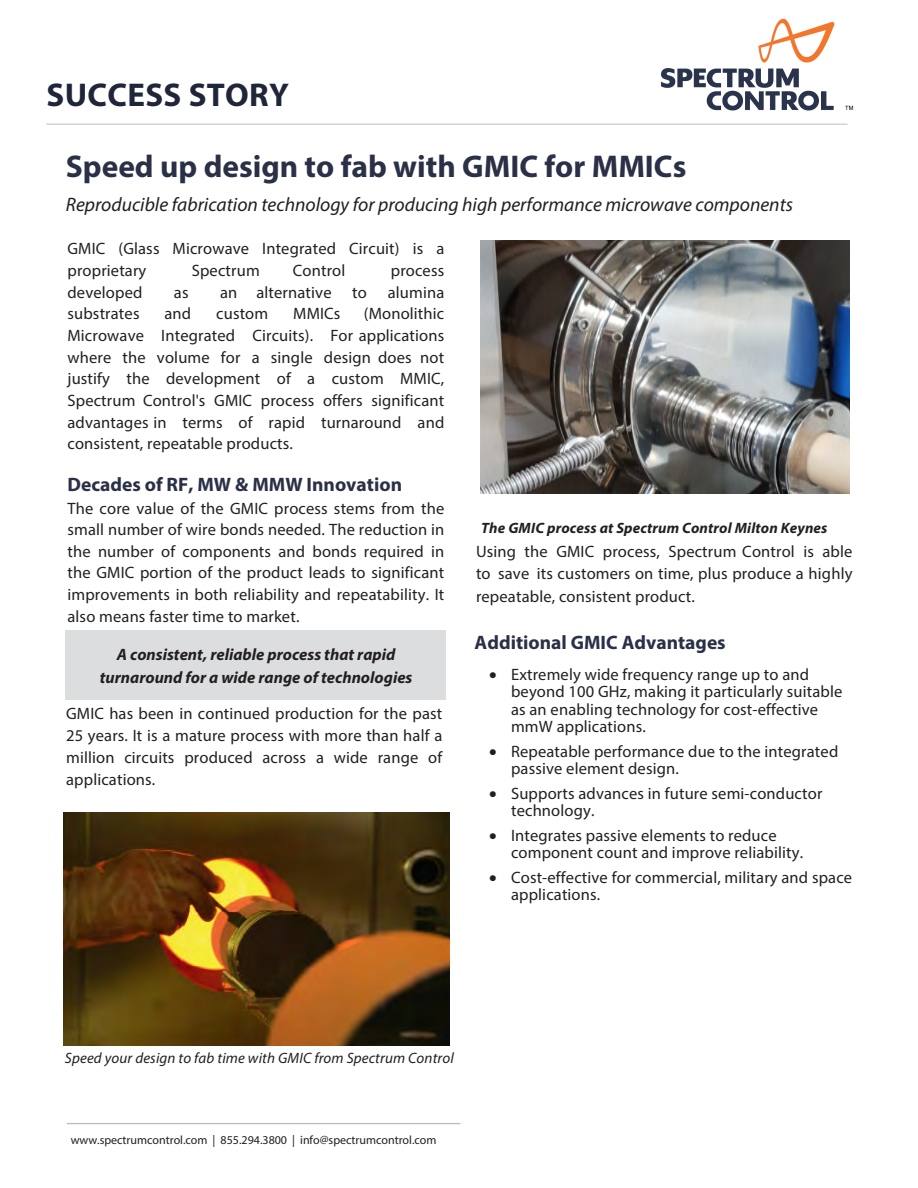
<style>
.page{position:relative;width:918px;height:1188px;background:#fff}
.page>*{position:absolute;margin:0;border:0;box-sizing:border-box;transform-origin:0 0}
.t1{font:700 33px "Myriad";letter-spacing:.01em;color:#1f263a}
.t2{font:700 31.5px "Myriad Pro";color:#2a3046}
.t3{font:italic 19.5px "Myriad Pro";color:#231f20}
.t4{font:700 19.5px "Myriad Pro";color:#2a3046}
.t5{font:16.5px/21.8px "Myriad Pro";letter-spacing:.01em;color:#231f20}
.t6{font:italic 700 16.5px/22.8px "Myriad Pro";color:#231f20;text-align:center}
.t7{font:italic 15px "Myriad Pro";letter-spacing:.01em;color:#231f20}
.t8{font:italic 700 15px "Myriad Pro";letter-spacing:.01em;color:#231f20}
.t9{font:12px "Myriad";color:#231f20}
.s1{font-family:"Myriad Pro"}
</style>
<div class="page">
<img style="left:63px;top:812px;width:387px;height:233px">
<div style="left:65px;top:630px;width:381px;height:70px;background:#dcdddf"></div>
<img style="left:480px;top:240px;width:370px;height:254px">
<img style="left:653px;top:18px;width:201px;height:106px">
<hr style="left:46px;top:124px;width:802px;height:1px;background:#bcbdc0">
<hr style="left:67px;top:1123px;width:394px;height:1px;background:#bcbdc0">
<h1 class="t1" style="left:47px;top:78px;width:244px">SUCCESS STORY</h1>
<h2 class="t2" style="left:66px;top:146px;width:622px">Speed up design to fab with GMIC for MMICs</h2>
<p class="t3" style="left:66px;top:193px;width:729px">Reproducible fabrication technology for producing high performance microwave components</p>
<p class="t5" style="left:67px;top:238px;width:378px">GMIC (Glass Microwave Integrated Circuit) is a proprietary</p>
<p class="t5" style="left:192px;top:259px;width:69px">Spectrum</p>
<p class="t5" style="left:293px;top:259px;width:54px">Control</p>
<p class="t5" style="left:391px;top:259px;width:55px">process</p>
<p class="t5" style="left:68px;top:281px;width:76px">developed</p>
<p class="t5" style="left:174px;top:281px;width:16px">as</p>
<p class="t5" style="left:220px;top:281px;width:113px">an alternative</p>
<p class="t5" style="left:352px;top:281px;width:16px">to</p>
<p class="t5" style="left:388px;top:281px;width:58px">alumina</p>
<p class="t5" style="left:68px;top:303px;width:74px">substrates</p>
<p class="t5" style="left:165px;top:303px;width:28px">and</p>
<p class="t5" style="left:216px;top:303px;width:54px">custom</p>
<p class="t5" style="left:293px;top:303px;width:49px">MMICs</p>
<p class="t5" style="left:68px;top:303px;width:378px;text-align:justify;text-indent:296px">(Monolithic Microwave Integrated Circuits). For applications where the volume for a single design does not justify the development of a custom MMIC, Spectrum Control's GMIC process offers significant advantages in terms of rapid turnaround and consistent, repeatable products.</p>
<p class="t4" style="left:68px;top:472px;width:336px">Decades of RF, MW &amp; MMW Innovation</p>
<p class="t5" style="left:68px;top:497px;width:378px;text-align:justify">The core value of the GMIC process stems from the small number of wire bonds needed. The reduction in the number of components and bonds required in the GMIC portion of the product leads to significant improvements in both reliability and repeatability. It also means faster time to market.</p>
<p class="t6" style="left:100px;top:643px;width:314px">A consistent, reliable process that rapid turnaround for a wide range of technologies</p>
<p class="t5" style="left:66px;top:703px;width:378px;text-align:justify">GMIC has been in continued production for the past 25 years. It is a mature process with more than half a million circuits produced across a wide range of applications.</p>
<p class="t8" style="left:481px;top:518px;width:348px">The GMIC process at Spectrum Control Milton Keynes</p>
<p class="t5" style="left:476px;top:540px;width:378px;line-height:22.5px;text-align:justify">Using the GMIC process, Spectrum Control is able to save its customers on time, plus produce a highly repeatable, consistent product.</p>
<p class="t4" style="left:475px;top:630px;width:253px">Additional GMIC Advantages</p>
<p class="t5" style="left:511px;top:666px;width:333px;line-height:17.2px;text-indent:-22px">• Extremely wide frequency range up to and beyond 100 GHz, making it particularly suitable as an enabling technology for cost-effective mmW applications.</p>
<p class="t5" style="left:511px;top:742px;width:329px;line-height:17.2px;text-indent:-22px">• Repeatable performance due to the integrated passive element design.</p>
<p class="t5" style="left:511px;top:784px;width:313px;line-height:17.2px;text-indent:-22px">• Supports advances in future semi-conductor technology.</p>
<p class="t5" style="left:511px;top:826px;width:294px;line-height:17.2px;text-indent:-22px">• Integrates passive elements to reduce component count and improve reliability.</p>
<p class="t5" style="left:511px;top:868px;width:343px;line-height:17.2px;text-indent:-22px">• Cost-effective for commercial, military and space applications.</p>
<p class="t7" style="left:65px;top:1049px;width:390px">Speed your design to fab time with GMIC from Spectrum Control</p>
<p class="t9" style="left:71px;top:1134px;width:367px">www.<span class="s1">spectrumcontrol</span>.com | 855.294.3800 | info@<span class="s1">spectrumcontrol</span>.com</p>
</div>
